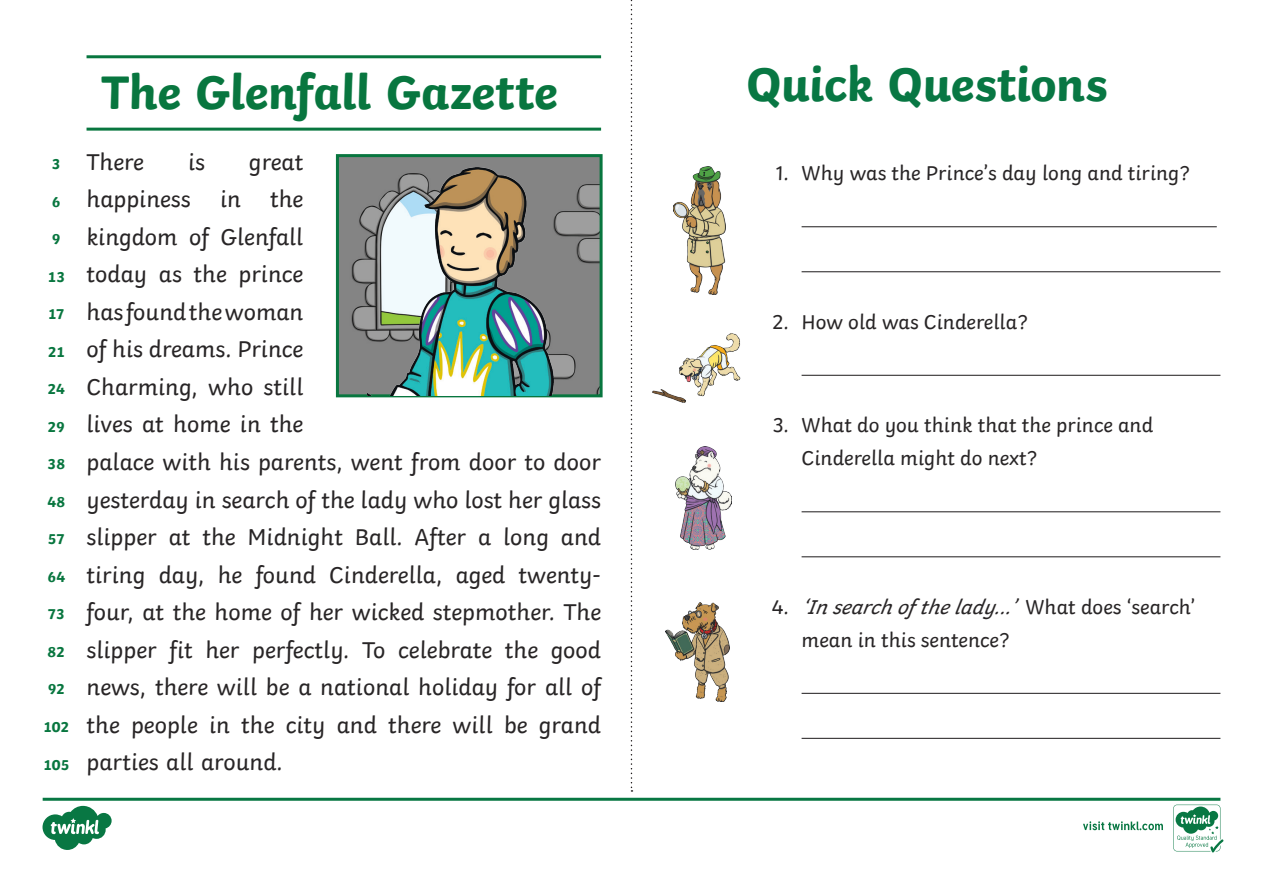
<style>
.page{position:relative;width:1263px;height:893px;background:#fff}
.page>*{position:absolute;margin:0;border:0;box-sizing:border-box;transform-origin:0 0}
.Heading_1{font:700 49.5px "Twinkl";letter-spacing:-.01em;color:#08763f}
.Heading_1-2{font:700 49.5px "Twinkl";letter-spacing:-.01em;color:#087743}
.KS2_Body_Copy{font:24px/37.5px "Twinkl";color:#282526}
.t1{font:21px/33px "Twinkl";color:#282526}
.t2{font:700 15px "Twinkl";letter-spacing:-.01em;color:#08763f}
.s1{font-style:italic}
</style>
<div class="page">
<hr style="left:801px;top:226px;width:416px;height:1px;background:#282526">
<hr style="left:801px;top:271px;width:419px;height:1px;background:#282526">
<hr style="left:801px;top:375px;width:419px;height:1px;background:#282526">
<hr style="left:801px;top:511px;width:419px;height:1px;background:#282526">
<hr style="left:801px;top:556px;width:419px;height:1px;background:#282526">
<hr style="left:801px;top:693px;width:419px;height:1px;background:#282526">
<hr style="left:801px;top:738px;width:419px;height:1px;background:#282526">
<svg style="left:631px;top:0;width:1px;height:792px"></svg>
<img style="left:652px;top:333px;width:89px;height:70px">
<img style="left:665px;top:602px;width:65px;height:99px">
<img style="left:674px;top:166px;width:52px;height:129px">
<img style="left:675px;top:446px;width:57px;height:104px">
<hr style="left:87px;top:55px;width:514px;height:3px;background:#08763f">
<hr style="left:87px;top:128px;width:514px;height:3px;background:#08763f">
<img style="left:340px;top:158px;width:259px;height:235px">
<div style="left:336px;top:154px;width:267px;height:243px;border:3px solid #08763f"></div>
<img style="left:367px;top:168px;width:186px;height:228px">
<svg style="left:43px;top:798px;width:1180px;height:54px"></svg>
<p class="t2" style="left:52px;top:152px;width:10px">3</p>
<p class="t2" style="left:52px;top:189px;width:10px">6</p>
<p class="t2" style="left:52px;top:227px;width:10px">9</p>
<p class="t2" style="left:48px;top:264px;width:19px">13</p>
<p class="t2" style="left:48px;top:302px;width:18px">17</p>
<p class="t2" style="left:48px;top:339px;width:19px">21</p>
<p class="t2" style="left:48px;top:377px;width:19px">24</p>
<p class="t2" style="left:48px;top:414px;width:19px">29</p>
<p class="t2" style="left:48px;top:452px;width:19px">38</p>
<p class="t2" style="left:47px;top:489px;width:20px">48</p>
<p class="t2" style="left:48px;top:527px;width:19px">57</p>
<p class="t2" style="left:47px;top:564px;width:19px">64</p>
<p class="t2" style="left:48px;top:602px;width:19px">73</p>
<p class="t2" style="left:48px;top:639px;width:19px">82</p>
<p class="t2" style="left:48px;top:677px;width:19px">92</p>
<p class="t2" style="left:43px;top:715px;width:28px">102</p>
<p class="t2" style="left:43px;top:752px;width:28px">105</p>
<p class="Heading_1" style="left:101px;top:52px;width:458px">The Glenfall Gazette</p>
<p class="Heading_1-2" style="left:746px;top:43px;width:363px">Quick Questions</p>
<p class="KS2_Body_Copy" style="left:87px;top:141px;width:59px">There</p>
<p class="KS2_Body_Copy" style="left:188px;top:141px;width:18px">is</p>
<p class="KS2_Body_Copy" style="left:87px;top:141px;width:516px;text-indent:162px">great<br>happiness in the<br>kingdom of Glenfall<br>today as the prince<br>has found the woman<br>of his dreams. Prince<br>Charming, who still<br>lives at home in the<br>palace with his parents, went from door to door yesterday in search of the lady who lost her glass slipper at the Midnight Ball. After a long and tiring day, he found Cinderella, aged twenty&shy;four, at the home of her wicked stepmother. The slipper fit her perfectly. To celebrate the good news, there will be a national holiday for all of the people in the city and there will be grand parties all around.</p>
<p class="t1" style="left:776px;top:155px;width:415px">1. Why was the Prince’s day long and tiring?</p>
<p class="t1" style="left:772px;top:303px;width:257px">2. How old was Cinderella?</p>
<p class="t1" style="left:801px;top:407px;width:353px;text-indent:-29px">3. What do you think that the prince and<br>Cinderella might do next?</p>
<p class="t1" style="left:801px;top:588px;width:395px;text-indent:-30px">4 . <span class="s1">‘Insearchofthelady...’</span>W hat do es ‘ se a rc h’ mean in this sentence?</p>
</div>
